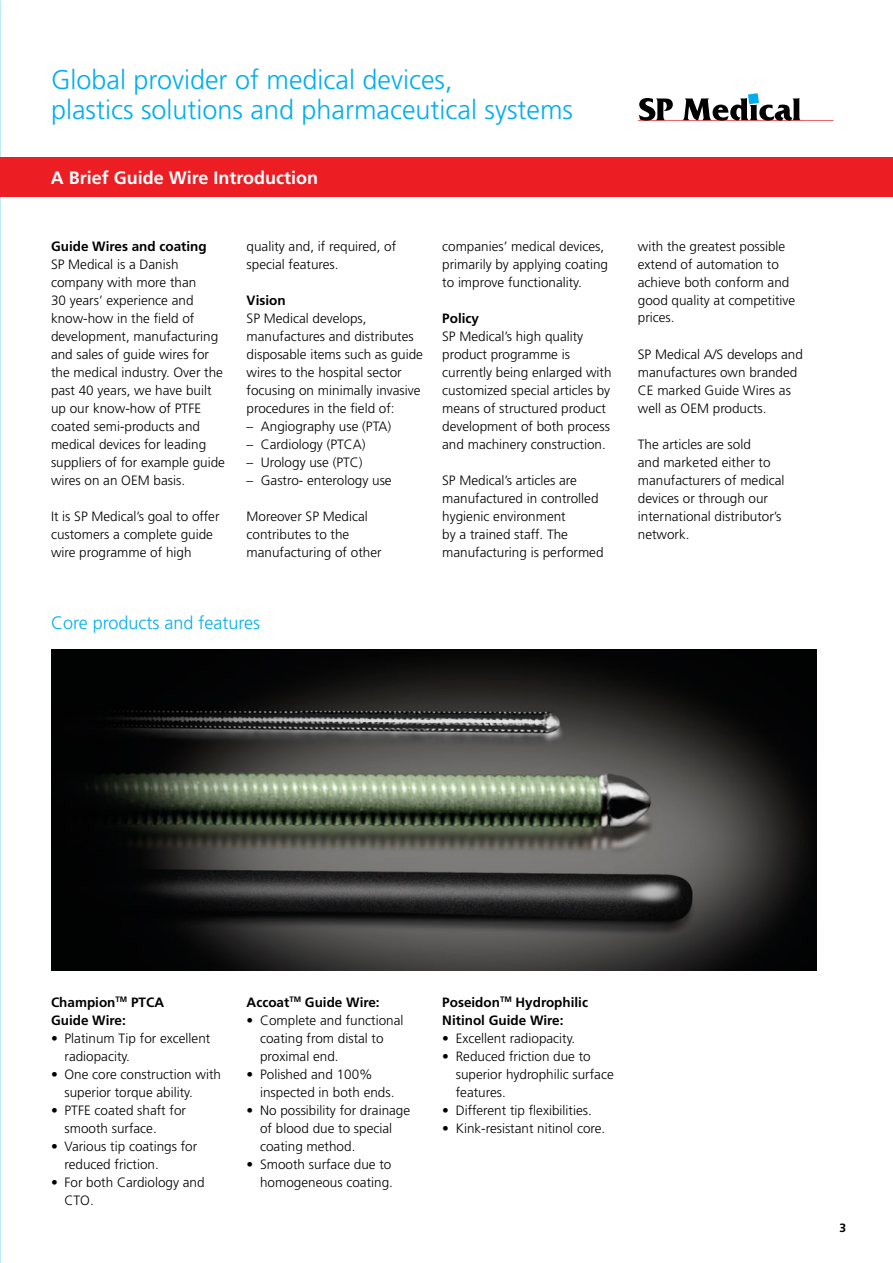
<style>
.page{position:relative;width:893px;height:1263px;background:#fff}
.page>*{position:absolute;margin:0;border:0;box-sizing:border-box;transform-origin:0 0}
.t1{font:300 27px/30px "Frutiger LT Std";color:#00aeef}
.t2{font:700 18px "Frutiger LT Std";color:#fff}
.t3{font:300 18px "Frutiger LT Std";color:#00aeef}
.t4{font:300 13.5px/18px "Frutiger LT Std";color:#000}
.t5{font:700 13.5px/18px "Frutiger LT Std";color:#000}
.t6{font:700 12px "Frutiger LT Std";color:#000}
</style>
<div class="page">
<div style="left:0;top:158px;width:893px;height:39px;background:#ed1d24"></div>
<svg style="left:638px;top:93px;width:195px;height:28px"></svg>
<img style="left:51px;top:649px;width:765px;height:322px">
<h1 class="t1" style="left:51px;top:65px;width:524px">Global provider of medical devices,<br>plastics solutions and pharmaceutical systems</h1>
<h2 class="t2" style="left:51px;top:167px;width:269px">A Brief Guide Wire Introduction</h2>
<p class="t5" style="left:51px;top:237px;width:157px">Guide Wires and coating</p>
<p class="t4" style="left:51px;top:255px;width:176px">SP Medical is a Danish company with more than<br>30 years’ experience and know-how in the field of development, manufacturing and sales of guide wires for the medical industry. Over the past 40 years, we have built up our know-how of PTFE coated semi-products and medical devices for leading suppliers of for example guide wires on an OEM basis.</p>
<p class="t4" style="left:51px;top:507px;width:170px">It is SP Medical’s goal to offer customers a complete guide wire programme of high</p>
<p class="t4" style="left:247px;top:237px;width:151px">quality and, if required, of special features.</p>
<p class="t5" style="left:247px;top:291px;width:41px">Vision</p>
<p class="t4" style="left:247px;top:309px;width:178px">SP Medical develops, manufactures and distributes disposable items such as guide wires to the hospital sector focusing on minimally invasive procedures in the field of:</p>
<p class="t4" style="left:247px;top:417px;width:146px">– Angiography use (PTA)</p>
<p class="t4" style="left:247px;top:435px;width:121px">– Cardiology (PTCA)</p>
<p class="t4" style="left:247px;top:453px;width:118px">– Urology use (PTC)</p>
<p class="t4" style="left:247px;top:471px;width:147px">– Gastro- enterology use</p>
<p class="t4" style="left:247px;top:507px;width:137px">Moreover SP Medical contributes to the manufacturing of other</p>
<p class="t4" style="left:442px;top:237px;width:167px">companies’ medical devices, primarily by applying coating to improve functionality.</p>
<p class="t5" style="left:442px;top:309px;width:38px">Policy</p>
<p class="t4" style="left:442px;top:327px;width:171px">SP Medical’s high quality product programme is currently being enlarged with customized special articles by means of structured product development of both process and machinery construction.</p>
<p class="t4" style="left:442px;top:471px;width:163px">SP Medical’s articles are manufactured in controlled hygienic environment<br>by a trained staff. The manufacturing is performed</p>
<h2 class="t3" style="left:51px;top:612px;width:211px">Core products and features</h2>
<p class="t4" style="left:638px;top:237px;width:159px">with the greatest possible extend of automation to achieve both conform and good quality at competitive prices.</p>
<p class="t4" style="left:638px;top:345px;width:167px">SP Medical A/S develops and manufactures own branded<br>CE marked Guide Wires as well as OEM products.</p>
<p class="t4" style="left:638px;top:435px;width:148px">The articles are sold<br>and marketed either to manufacturers of medical devices or through our international distributor’s network.</p>
<p class="t5" style="left:51px;top:993px;width:115px">Champion<sup>TM</sup> PTCA<br>Guide Wire:</p>
<p class="t4" style="left:65px;top:1029px;width:147px;text-indent:-14px">• Platinum Tip for excellent radiopacity.</p>
<p class="t4" style="left:65px;top:1065px;width:158px;text-indent:-14px">• One core construction with superior torque ability.</p>
<p class="t4" style="left:65px;top:1101px;width:123px;text-indent:-14px">• PTFE coated shaft for smooth surface.</p>
<p class="t4" style="left:65px;top:1137px;width:134px;text-indent:-14px">• Various tip coatings for reduced friction.</p>
<p class="t4" style="left:65px;top:1173px;width:142px;text-indent:-14px">• For both Cardiology and<br>CTO.</p>
<p class="t5" style="left:247px;top:993px;width:135px">Accoat<sup>TM</sup> Guide Wire:</p>
<p class="t4" style="left:260px;top:1011px;width:145px;text-indent:-14px">• Complete and functional coating from distal to proximal end.</p>
<p class="t4" style="left:260px;top:1065px;width:136px;text-indent:-14px">• Polished and 100% inspected in both ends.</p>
<p class="t4" style="left:260px;top:1101px;width:152px;text-indent:-14px">• No possibility for drainage of blood due to special coating method.</p>
<p class="t4" style="left:247px;top:1155px;width:148px;text-align:right">• Smooth surface due to homogeneous coating.</p>
<p class="t5" style="left:442px;top:993px;width:147px">Poseidon<sup>TM</sup> Hydrophilic<br>Nitinol Guide Wire:</p>
<p class="t4" style="left:442px;top:1029px;width:134px">• Excellent radiopacity.</p>
<p class="t4" style="left:456px;top:1047px;width:160px;text-indent:-14px">• Reduced friction due to superior hydrophilic surface features.</p>
<p class="t4" style="left:442px;top:1101px;width:151px">• Different tip flexibilities.</p>
<p class="t4" style="left:442px;top:1119px;width:165px">• Kink-resistant nitinol core.</p>
<p class="t6" style="left:839px;top:1220px;width:8px">3</p>
</div>
